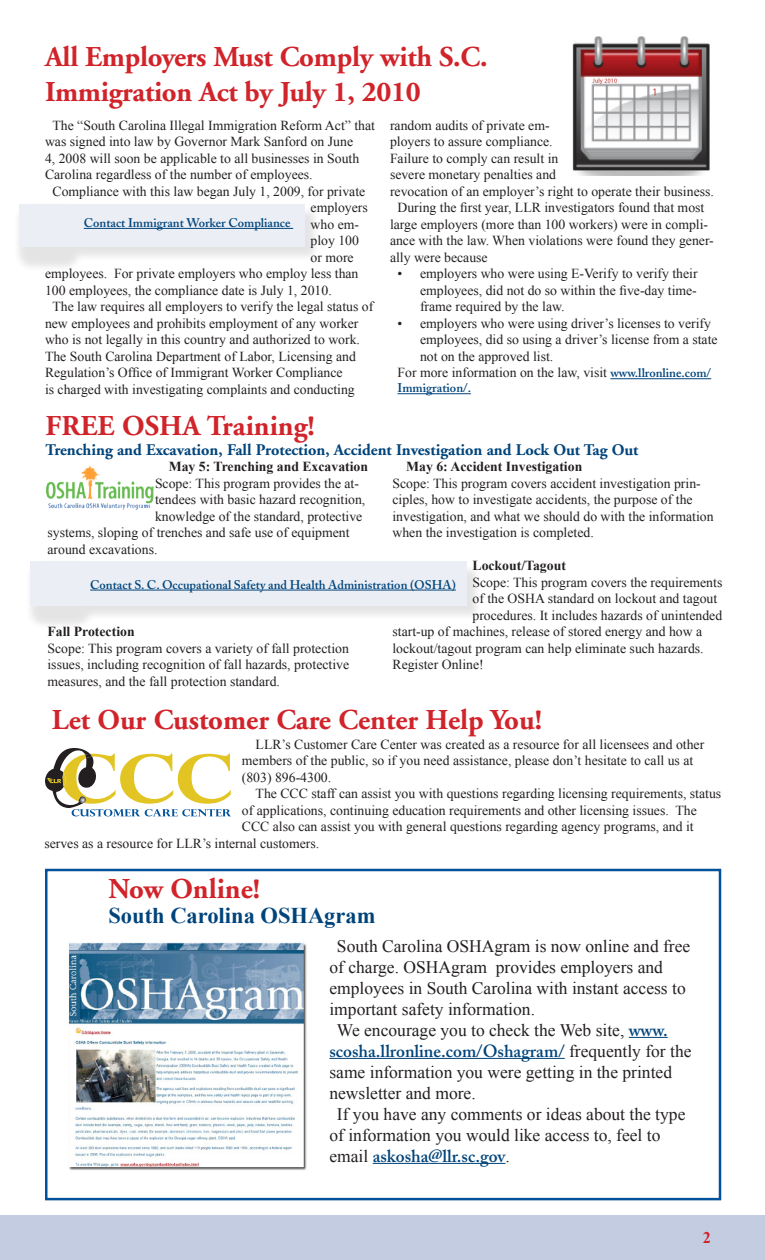
<style>
.page{position:relative;width:765px;height:1260px;background:#fff}
.page>*{position:absolute;margin:0;border:0;box-sizing:border-box;transform-origin:0 0}
.t1{font:700 28.75px/34.5px "Adobe Garamond";letter-spacing:-.01em;color:#d1232a}
.t2{font:700 22.5px "Times New Roman";color:#00447b}
.t3{font:17.5px/21px "Times New Roman";color:#231f20}
.t4{font:700 16.25px "Adobe Garamond";color:#00447b}
.t5{font:700 16.25px "Times New Roman";color:#d1232a}
.Paragraph_Style_1{font:13.75px/16.5px "Times New Roman";color:#231f20}
.Paragraph_Style_1-2{font:700 13.75px "Times New Roman";color:#231f20}
.t6{font:600 12.5px "Adobe Caslon";color:#00447b}
.s1{font-family:"Adobe Caslon";font-weight:600;font-size:12.5px;color:#00447b}
.s2{font-weight:700}
.s3{font-family:"Adobe Caslon";font-weight:600;color:#00447b}
</style>
<div class="page">
<div style="left:45px;top:869px;width:676px;height:331px;border:2px solid #01529a"></div>
<hr style="left:610px;top:378px;width:101px;height:1px;background:#00447b">
<hr style="left:398px;top:393px;width:73px;height:1px;background:#00447b">
<div style="left:0;top:1216px;width:765px;height:44px;background:#c3cce1"></div>
<div style="left:13px;top:201px;width:307px;height:71px;background:#231f20;opacity:.12"></div>
<div style="left:19px;top:204px;width:285px;height:43px;background:#ebeff5"></div>
<hr style="left:84px;top:228px;width:209px;height:1px;background:#00447b">
<div style="left:24px;top:559px;width:457px;height:71px;background:#231f20;opacity:.12"></div>
<div style="left:30px;top:562px;width:436px;height:44px;background:#ebeff5"></div>
<hr style="left:90px;top:590px;width:366px;height:1px;background:#00447b">
<img style="left:45px;top:466px;width:109px;height:43px">
<img style="left:572px;top:36px;width:138px;height:140px">
<img style="left:69px;top:942px;width:238px;height:228px">
<hr style="left:629px;top:1037px;width:39px;height:1px;background:#00447b">
<hr style="left:329px;top:1058px;width:236px;height:1px;background:#00447b">
<hr style="left:373px;top:1163px;width:132px;height:1px;background:#00447b">
<svg style="left:45px;top:748px;width:186px;height:68px"></svg>
<p class="t1" style="left:45px;top:40px;width:444px">All Employers Must Comply with S.C.<br>Immigration Act by July 1, 2010</p>
<p class="Paragraph_Style_1" style="left:45px;top:117px;width:331px;text-indent:8px">The “South Carolina Illegal Immigration Reform Act” that was signed into law by Governor Mark Sanford on June<br>4, 2008 will soon be applicable to all businesses in South Carolina regardless of the number of employees.</p>
<p class="Paragraph_Style_1" style="left:52px;top:183px;width:314px">Compliance with this law began July 1, 2009, for private</p>
<p class="Paragraph_Style_1" style="left:311px;top:199px;width:59px">employers</p>
<p class="Paragraph_Style_1" style="left:311px;top:216px;width:50px">who em-</p>
<p class="Paragraph_Style_1" style="left:311px;top:232px;width:50px">ploy 100</p>
<p class="Paragraph_Style_1" style="left:311px;top:249px;width:45px">or more</p>
<p class="Paragraph_Style_1" style="left:45px;top:265px;width:315px">employees. For private employers who employ less than</p>
<p class="Paragraph_Style_1" style="left:45px;top:282px;width:288px">100 employees, the compliance date is July 1, 2010.</p>
<p class="Paragraph_Style_1" style="left:45px;top:298px;width:330px;text-indent:8px">The law requires all employers to verify the legal status of new employees and prohibits employment of any worker who is not legally in this country and authorized to work.<br>The South Carolina Department of Labor, Licensing and Regulation’s Office of Immigrant Worker Compliance<br>is charged with investigating complaints and conducting</p>
<p class="t6" style="left:84px;top:215px;width:208px">Contact Immigrant Worker Compliance</p>
<p class="Paragraph_Style_1" style="left:390px;top:117px;width:325px">random audits of private em-<br>ployers to assure compliance.<br>Failure to comply can result in<br>severe monetary penalties and<br>revocation of an employer’s right to operate their business.</p>
<p class="Paragraph_Style_1" style="left:390px;top:199px;width:325px;text-indent:8px">During the first year, LLR investigators found that most large employers (more than 100 workers) were in compli&shy;ance with the law. When violations were found they gener&shy;ally were because</p>
<p class="Paragraph_Style_1" style="left:420px;top:265px;width:279px;text-align:justify;text-indent:-22px">• employers who were using E-Verify to verify their employees, did not do so within the five-day time&shy;frame required by the law.</p>
<p class="Paragraph_Style_1" style="left:420px;top:315px;width:299px;text-indent:-22px">• employers who were using driver’s licenses to verify employees, did so using a driver’s license from a state not on the approved list.</p>
<p class="Paragraph_Style_1" style="left:398px;top:364px;width:315px">For more information on the law, visit <span class="s1">www.llronline.com/</span></p>
<p class="t6" style="left:398px;top:381px;width:75px">Immigration/.</p>
<p class="t1" style="left:46px;top:409px;width:271px">FREE OSHA Training!</p>
<p class="t4" style="left:46px;top:441px;width:594px">Trenching and Excavation, Fall Protection, Accident Investigation and Lock Out Tag Out</p>
<p class="Paragraph_Style_1-2" style="left:169px;top:457px;width:201px">May 5: Trenching and Excavation</p>
<p class="Paragraph_Style_1" style="left:155px;top:475px;width:206px">Scope: This program provides the at-</p>
<p class="Paragraph_Style_1" style="left:155px;top:491px;width:212px">tendees with basic hazard recognition,</p>
<p class="Paragraph_Style_1" style="left:155px;top:508px;width:209px">knowledge of the standard, protective</p>
<p class="Paragraph_Style_1" style="left:48px;top:524px;width:304px">systems, sloping of trenches and safe use of equipment</p>
<p class="Paragraph_Style_1" style="left:48px;top:541px;width:111px">around excavations.</p>
<p class="Paragraph_Style_1" style="left:392px;top:458px;width:323px;text-indent:14px"><span class="s2">May 6: Accident Investigation<br></span>Scope: This program covers accident investigation prin&shy;ciples, how to investigate accidents, the purpose of the investigation, and what we should do with the information when the investigation is completed.</p>
<p class="Paragraph_Style_1-2" style="left:472px;top:556px;width:95px">Lockout/Tagout</p>
<p class="Paragraph_Style_1" style="left:472px;top:574px;width:251px">Scope: This program covers the requirements</p>
<p class="Paragraph_Style_1" style="left:472px;top:590px;width:246px">of the OSHA standard on lockout and tagout</p>
<p class="Paragraph_Style_1" style="left:472px;top:607px;width:251px">procedures. It includes hazards of unintended</p>
<p class="Paragraph_Style_1" style="left:392px;top:623px;width:311px">start-up of machines, release of stored energy and how a</p>
<p class="Paragraph_Style_1" style="left:392px;top:640px;width:313px">lockout/tagout program can help eliminate such hazards.</p>
<p class="Paragraph_Style_1" style="left:392px;top:656px;width:93px">Register Online!</p>
<p class="t6" style="left:90px;top:577px;width:367px">Contact S. C. Occupational Safety and Health Administration (OSHA)</p>
<p class="Paragraph_Style_1" style="left:48px;top:623px;width:303px"><span class="s2">Fall Protection<br></span>Scope: This program covers a variety of fall protection issues, including recognition of fall hazards, protective measures, and the fall protection standard.</p>
<p class="t1" style="left:52px;top:703px;width:492px">Let Our Customer Care Center Help You!</p>
<p class="Paragraph_Style_1" style="left:242px;top:736px;width:464px;text-indent:14px">LLR’s Customer Care Center was created as a resource for all licensees and other members of the public, so if you need assistance, please don’t hesitate to call us at (803) 896-4300.</p>
<p class="Paragraph_Style_1" style="left:256px;top:785px;width:467px">The CCC staff can assist you with questions regarding licensing requirements, status</p>
<p class="Paragraph_Style_1" style="left:242px;top:802px;width:456px">of applications, continuing education requirements and other licensing issues. The</p>
<p class="Paragraph_Style_1" style="left:242px;top:818px;width:453px">CCC also can assist you with general questions regarding agency programs, and it</p>
<p class="Paragraph_Style_1" style="left:44px;top:835px;width:276px">serves as a resource for LLR’s internal customers.</p>
<p class="t1" style="left:108px;top:872px;width:153px">Now Online!</p>
<p class="t2" style="left:108px;top:900px;width:269px">South Carolina OSHAgram</p>
<p class="t3" style="left:329px;top:935px;width:362px;text-indent:8px">South Carolina OSHAgram is now online and free of charge. OSHAgram provides employers and employees in South Carolina with instant access to important safety information.</p>
<p class="t3" style="left:329px;top:1019px;width:364px;text-indent:8px">We encourage you to check the Web site, <span class="s3">www. scosha.llronline.com/Oshagram/</span> frequently for the same information you were getting in the printed newsletter and more.</p>
<p class="t3" style="left:329px;top:1103px;width:357px;text-indent:8px">If you have any comments or ideas about the type of information you would like access to, feel to email <span class="s3">askosha@llr.sc.gov</span>.</p>
<p class="t5" style="left:703px;top:1227px;width:10px">2</p>
</div>
